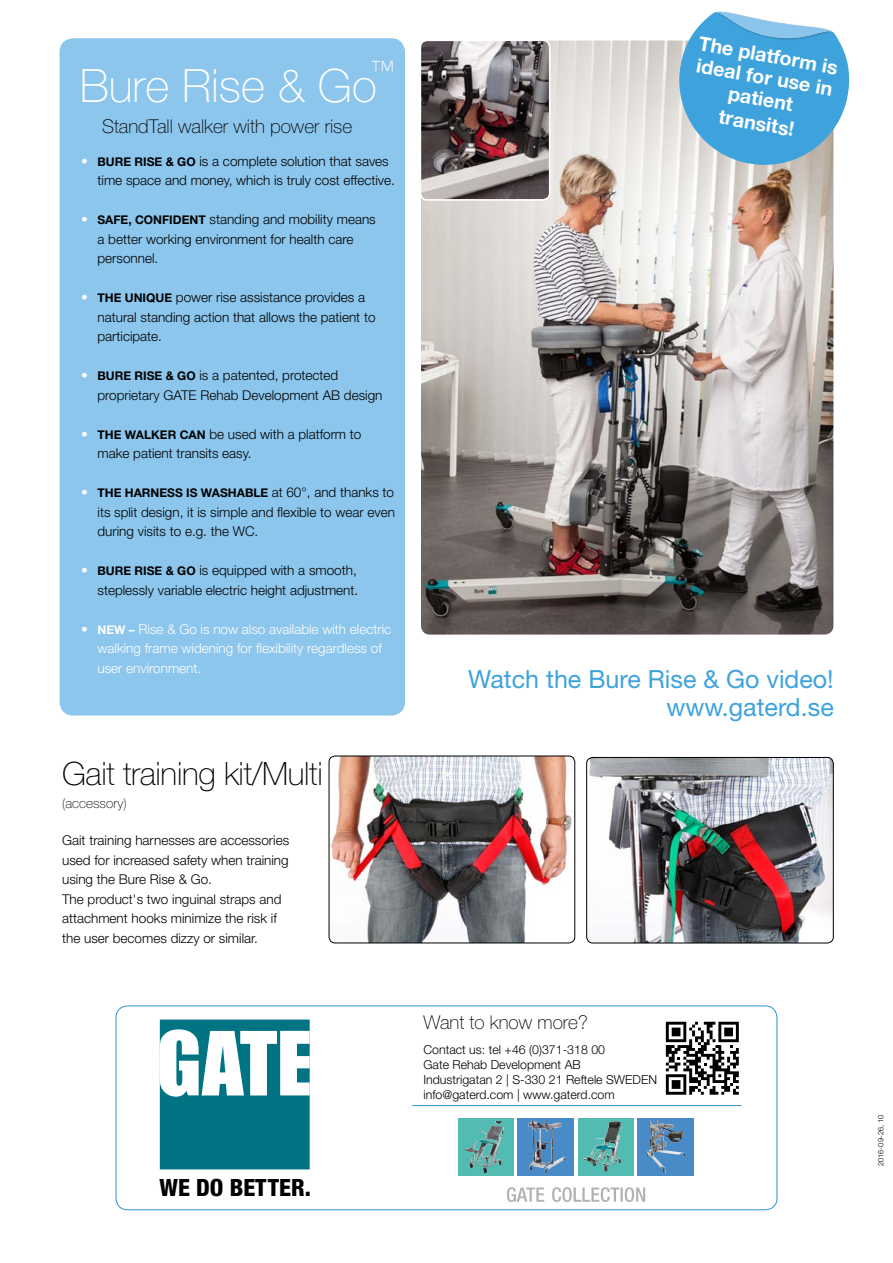
<style>
.page{position:relative;width:893px;height:1263px;background:#fff}
.page>*{position:absolute;margin:0;border:0;box-sizing:border-box;transform-origin:0 0}
.t1{font:100 46.05px "Helvetica Neue";color:#fff}
.t2{font:100 32.25px "Helvetica Neue";letter-spacing:-.01em;color:#000}
.t3{font:100 25.35px "Helvetica Neue";color:#fff}
.t4{font:25.05px/27.6px "Helvetica Neue";color:#3ea3dc;text-align:right}
.t5{font:800 condensed 23.85px "Helvetica Neue";color:#000}
.t6{font:700 19.65px/22.2px "Helvetica Neue";color:#fff;text-align:center}
.t7{font:100 19.05px "Helvetica Neue";color:#000}
.t8{font:300 13.5px/19.5px "Helvetica Neue";color:#000}
.t9{font:300 13.5px/19.5px "Helvetica Neue";color:#fff}
.t10{font:100 13.5px "Helvetica Neue";color:#000}
.t11{font:300 12.3px/14.9px "Helvetica Neue";color:#000}
.t12{font:700 12px "Helvetica Neue";color:#000}
.t13{font:300 7.5px "Helvetica Neue";letter-spacing:-.005em;color:#000}
.s1{color:#fff}
.s2{font-weight:700;font-size:12px}
.s3{font-weight:300;font-size:13.5px;color:#fff}
.s4{font-weight:300;font-size:13.5px}
</style>
<div class="page">
<svg style="left:160px;top:1019px;width:150px;height:150px"></svg>
<img style="left:421px;top:40px;width:412px;height:594px">
<div style="left:60px;top:38px;width:345px;height:678px;background:#8cc6ed;border-radius:14px"></div>
<svg style="left:673px;top:11px;width:177px;height:160px;background:#70b6de"></svg>
<img style="left:587px;top:757px;width:246px;height:186px">
<div style="left:586px;top:757px;width:247px;height:186px;border:1px solid #000;border-radius:6px"></div>
<img style="left:329px;top:756px;width:246px;height:187px">
<div style="left:329px;top:756px;width:246px;height:187px;border:1px solid #000;border-radius:6px"></div>
<svg style="left:507px;top:1187px;width:138px;height:15px"></svg>
<div style="left:517px;top:1118px;width:57px;height:57px;background:#498bc6"></div>
<div style="left:638px;top:1118px;width:56px;height:57px;background:#498bc6"></div>
<div style="left:458px;top:1118px;width:55px;height:57px;background:#52bbb2"></div>
<img style="left:464px;top:1121px;width:36px;height:52px">
<div style="left:578px;top:1118px;width:56px;height:57px;background:#52bbb2"></div>
<img style="left:528px;top:1120px;width:38px;height:53px">
<img style="left:646px;top:1120px;width:20px;height:54px">
<img style="left:583px;top:1121px;width:32px;height:51px">
<svg style="left:665px;top:1021px;width:74px;height:74px"></svg>
<svg style="left:666px;top:1022px;width:73px;height:73px"></svg>
<div style="left:116px;top:1006px;width:661px;height:204px;border:1px solid #2e93d0;border-radius:12px"></div>
<hr style="left:412px;top:1105px;width:330px;height:1px;background:#2e93d0">
<img style="left:421px;top:40px;width:129px;height:160px">
<div style="left:419px;top:39px;width:132px;height:162px;border:2px solid #fff;border-radius:7px"></div>
<h3 class="t3" style="left:370px;top:55px;width:27px">™</h3>
<h1 class="t1" style="left:80px;top:59px;width:299px">Bure Rise &amp; Go</h1>
<h3 class="t7" style="left:102px;top:116px;width:252px">StandTall walker with power rise</h3>
<p class="t8" style="left:98px;top:151px;width:299px;text-indent:-17px"><span class="s1">•</span> <span class="s2">BURE RISE &amp; GO</span> is a complete solution that saves time space and money, which is truly cost effective.</p>
<p class="t8" style="left:97px;top:209px;width:280px;text-indent:-16px"><span class="s1">•</span> <span class="s2">SAFE, CONFIDENT</span> standing and mobility means a better working environment for health care personnel.</p>
<p class="t8" style="left:97px;top:287px;width:280px;text-indent:-16px"><span class="s1">•</span> <span class="s2">THE UNIQUE</span> power rise assistance provides a natural standing action that allows the patient to participate.</p>
<p class="t8" style="left:98px;top:365px;width:286px;text-indent:-17px"><span class="s1">•</span> <span class="s2">BURE RISE &amp; GO</span> is a patented, protected proprietary GATE Rehab Development AB design</p>
<p class="t8" style="left:97px;top:424px;width:265px;text-indent:-16px"><span class="s1">•</span> <span class="s2">THE WALKER CAN</span> be used with a platform to make patient transits easy.</p>
<p class="t12" style="left:81px;top:486px;width:315px"><span class="s3">•</span> THE HARNESS IS WASHABLE <span class="s4">at 60°, and thanks to</span></p>
<p class="t8" style="left:98px;top:502px;width:299px">its split design, it is simple and flexible to wear even during visits to e.g. the WC.</p>
<p class="t8" style="left:81px;top:560px;width:279px;text-align:right"><span class="s1">•</span> <span class="s2">BURE RISE &amp; GO</span> is equipped with a smooth, steplessly variable electric height adjustment.</p>
<p class="t9" style="left:98px;top:619px;width:295px;text-indent:-16px">• <span class="s2">NEW –</span> Rise &amp; Go is now also available with electric walking frame widening for flexibility regardless of user environment.</p>
<h2 class="t2" style="left:62px;top:755px;width:262px">Gait training kit/Multi</h2>
<p class="t10" style="left:62px;top:795px;width:66px">(accessory)</p>
<p class="t8" style="left:62px;top:830px;width:229px">Gait training harnesses are accessories used for increased safety when training using the Bure Rise &amp; Go.<br>The product's two inguinal straps and attachment hooks minimize the risk if the user becomes dizzy or similar.</p>
<h3 class="t6" style="left:701px;top:32px;width:143px;rotate:10deg">The platform is ideal for use in patient</h3>
<h3 class="t6" style="left:721px;top:105px;width:78px;rotate:10deg">transits!</h3>
<h3 class="t4" style="left:468px;top:665px;width:367px">Watch the Bure Rise &amp; Go video! www.gaterd.se</h3>
<h3 class="t7" style="left:423px;top:1012px;width:166px">Want to know more?</h3>
<p class="t11" style="left:423px;top:1042px;width:235px">Contact us: tel +46 (0)371-318 00<br>Gate Rehab Development AB<br>Industrigatan 2 | S-330 21 Reftele SWEDEN info@gaterd.com | www.gaterd.com</p>
<h3 class="t5" style="left:160px;top:1173px;width:153px">WE DO BETTER.</h3>
<p class="t13" style="left:876px;top:1166px;width:53px;rotate:-90deg">2016-09-26, 10</p>
</div>
